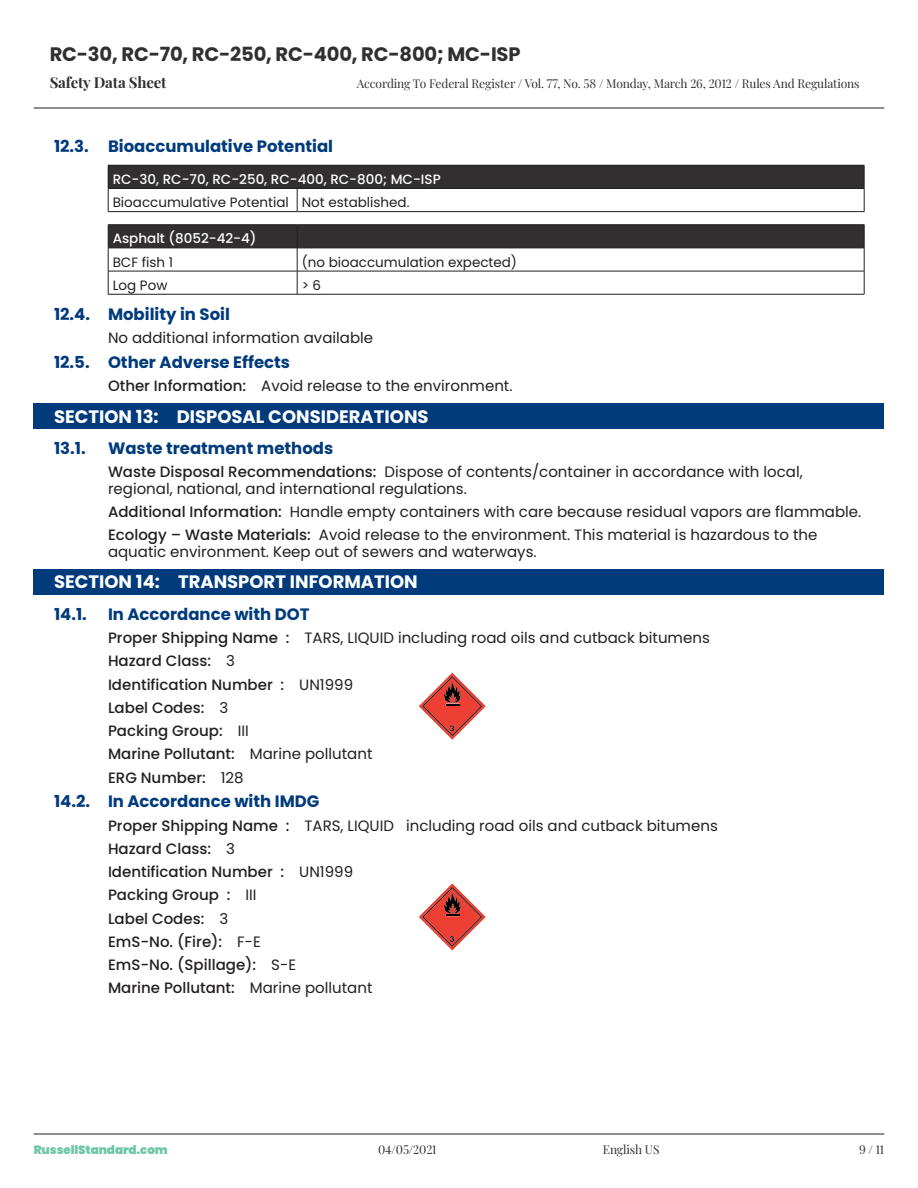
<style>
.page{position:relative;width:918px;height:1188px;background:#fff}
.page>*{position:absolute;margin:0;border:0;box-sizing:border-box;transform-origin:0 0}
.t1{font:700 19.5px "Poppins";letter-spacing:-.01em;color:#312f30}
.t2{font:700 18px "Poppins";color:#fff}
.t3{font:700 16.5px "Poppins";color:#013b7c}
.t4{font:15px/16.5px "Poppins";color:#231f20}
.t5{font:500 15px/23.2px "Poppins";color:#231f20}
.t6{font:700 15px "Playfair Display";letter-spacing:-.01em;color:#312f30}
.t7{font:13.5px "Poppins";color:#231f20}
.t8{font:500 13.5px "Poppins";color:#fff}
.t9{font:12px "Playfair Display";letter-spacing:-.01em;color:#312f30}
.t10{font:900 12px "Poppins";letter-spacing:-.01em;color:#70c7a5}
.s1{font-weight:500}
.s2{font-weight:400}
</style>
<div class="page">
<hr style="left:34px;top:1134px;width:850px;height:1px;background:#231f20">
<hr style="left:34px;top:108px;width:850px;height:1px;background:#231f20">
<div style="left:34px;top:404px;width:850px;height:25px;background:#013b7c"></div>
<div style="left:34px;top:570px;width:850px;height:25px;background:#013b7c"></div>
<div style="left:108px;top:165px;width:756px;height:23px;background:#312f30"></div>
<svg style="left:297px;top:189px;width:1px;height:22px"></svg>
<hr style="left:108px;top:211px;width:189px;height:1px;background:#231f20">
<hr style="left:297px;top:211px;width:567px;height:1px;background:#231f20">
<hr style="left:108px;top:165px;width:189px;height:1px;background:#231f20">
<svg style="left:108px;top:166px;width:1px;height:45px"></svg>
<hr style="left:297px;top:165px;width:567px;height:1px;background:#231f20">
<svg style="left:864px;top:165px;width:1px;height:46px"></svg>
<hr style="left:108px;top:188px;width:189px;height:1px;background:#231f20">
<hr style="left:297px;top:188px;width:567px;height:1px;background:#231f20">
<hr style="left:108px;top:294px;width:189px;height:1px;background:#231f20">
<hr style="left:297px;top:294px;width:567px;height:1px;background:#231f20">
<hr style="left:108px;top:224px;width:189px;height:1px;background:#231f20">
<hr style="left:297px;top:224px;width:567px;height:1px;background:#231f20">
<svg style="left:108px;top:225px;width:757px;height:69px"></svg>
<hr style="left:108px;top:248px;width:189px;height:1px;background:#231f20">
<hr style="left:297px;top:248px;width:567px;height:1px;background:#231f20">
<svg style="left:419px;top:672px;width:67px;height:68px"></svg>
<svg style="left:419px;top:883px;width:67px;height:68px"></svg>
<h1 class="t1" style="left:50px;top:43px;width:472px">RC-30, RC-70, RC-250, RC-400, RC-800; MC-ISP</h1>
<p class="t6" style="left:50px;top:71px;width:118px">Safety Data Sheet</p>
<p class="t9" style="left:357px;top:74px;width:504px">According To Federal Register / Vol. 77, No. 58 / Monday, March 26, 2012 / Rules And Regulations</p>
<p class="t3" style="left:54px;top:137px;width:281px">12.3. Bioaccumulative Potential</p>
<p class="t8" style="left:113px;top:171px;width:330px">RC-30, RC-70, RC-250, RC-400, RC-800; MC-ISP</p>
<p class="t7" style="left:113px;top:195px;width:298px">Bioaccumulative Potential Not established.</p>
<p class="t8" style="left:113px;top:231px;width:145px">Asphalt (8052-42-4)</p>
<p class="t7" style="left:113px;top:254px;width:62px">BCF fish 1</p>
<p class="t7" style="left:302px;top:254px;width:217px">(no bioaccumulation expected)</p>
<p class="t7" style="left:113px;top:277px;width:56px">Log Pow</p>
<p class="t7" style="left:302px;top:277px;width:21px">&gt; 6</p>
<p class="t3" style="left:54px;top:305px;width:177px">12.4. Mobility in Soil</p>
<p class="t4" style="left:108px;top:330px;width:267px">No additional information available</p>
<p class="t3" style="left:54px;top:353px;width:238px">12.5. Other Adverse Effects</p>
<p class="t4" style="left:108px;top:378px;width:406px"><span class="s1">Other Information:</span> Avoid release to the environment.</p>
<p class="t2" style="left:54px;top:406px;width:376px">SECTION 13: DISPOSAL CONSIDERATIONS</p>
<p class="t3" style="left:54px;top:439px;width:33px">13.1.</p>
<p class="t3" style="left:108px;top:439px;width:227px">Waste treatment methods</p>
<p class="t4" style="left:108px;top:464px;width:696px"><span class="s1">Waste Disposal Recommendations:</span> Dispose of contents/container in accordance with local, regional, national, and international regulations.</p>
<p class="t4" style="left:108px;top:500px;width:755px;line-height:23.2px"><span class="s1">Additional Information:</span> Handle empty containers with care because residual vapors are flammable.<br><span class="s1">Ecology – Waste Materials:</span> Avoid release to the environment. This material is hazardous to the</p>
<p class="t4" style="left:108px;top:544px;width:430px">aquatic environment. Keep out of sewers and waterways.</p>
<p class="t2" style="left:54px;top:572px;width:365px">SECTION 14: TRANSPORT INFORMATION</p>
<p class="t3" style="left:54px;top:605px;width:34px">14.1.</p>
<p class="t3" style="left:108px;top:605px;width:203px">In Accordance with DOT</p>
<p class="t5" style="left:108px;top:626px;width:603px">Proper Shipping Name : <span class="s2">TARS, LIQUID including road oils and cutback bitumens<br></span>Hazard Class: <span class="s2">3<br></span>Identification Number : <span class="s2">UN1999<br></span>Label Codes: <span class="s2">3<br></span>Packing Group: <span class="s2">III<br></span>Marine Pollutant: <span class="s2">Marine pollutant<br></span>ERG Number: <span class="s2">128</span></p>
<p class="t3" style="left:54px;top:792px;width:267px">14.2. In Accordance with IMDG</p>
<p class="t5" style="left:108px;top:814px;width:611px">Proper Shipping Name : <span class="s2">TARS, LIQUID including road oils and cutback bitumens<br></span>Hazard Class: <span class="s2">3<br></span>Identification Number : <span class="s2">UN1999<br></span>Packing Group : <span class="s2">III<br></span>Label Codes: <span class="s2">3<br></span>EmS-No. (Fire): <span class="s2">F-E<br></span>EmS-No. (Spillage): <span class="s2">S-E<br></span>Marine Pollutant: <span class="s2">Marine pollutant</span></p>
<p class="t10" style="left:34px;top:1143px;width:136px">RussellStandard.com</p>
<p class="t9" style="left:378px;top:1140px;width:60px">04/05/2021</p>
<p class="t9" style="left:603px;top:1140px;width:58px">English US</p>
<p class="t9" style="left:859px;top:1140px;width:27px">9/11</p>
</div>
